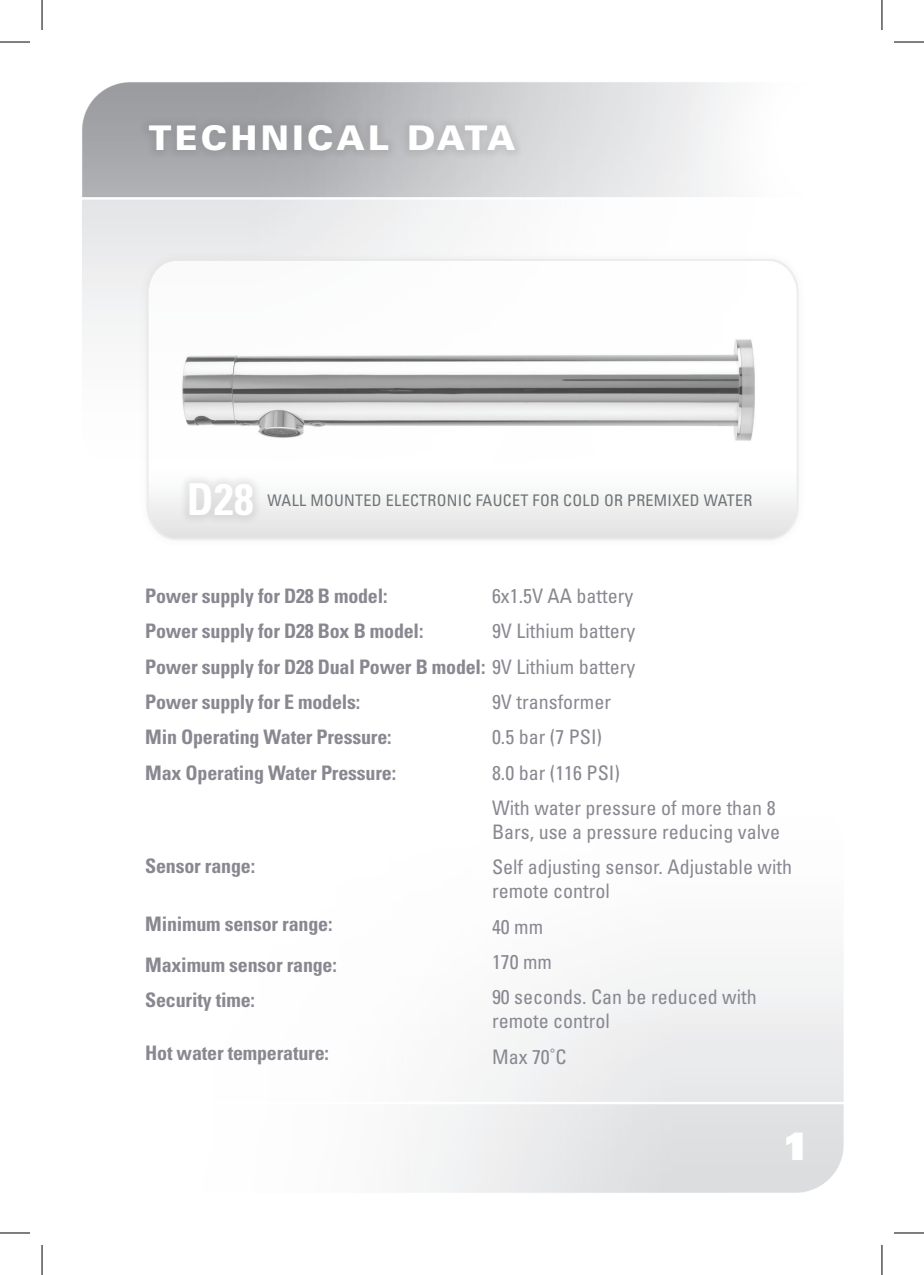
<style>
.page{position:relative;width:924px;height:1275px;background:#fff}
.page>*{position:absolute;margin:0;border:0;box-sizing:border-box;transform-origin:0 0}
.t1{font:700 condensed 44px "Univers";color:#fff}
.t2{font:900 38px "Univers";color:#fff}
.t3{font:900 34px "Univers";letter-spacing:.1em;color:#fff}
.t4{font:700 condensed 20px "Univers";letter-spacing:-.01em;color:#898891}
.t5{font:condensed 20px/24px "Univers";color:#898891}
.t6{font:condensed 16px "Univers";letter-spacing:.02em;color:#6f7477}
.s1{font-weight:400}
</style>
<div class="page">
<div style="left:138px;top:115px;width:387px;height:46px;background:#231f20;opacity:.08"></div>
<div style="left:136px;top:248px;width:673px;height:303px;background:#231f20;opacity:.07"></div>
<svg style="left:145px;top:258px;width:654px;height:283px"></svg>
<div style="left:179px;top:473px;width:84px;height:53px;background:#231f20;opacity:.09"></div>
<hr style="left:0;top:42px;width:30px;height:1px;background:#000">
<hr style="left:893px;top:42px;width:30px;height:1px;background:#000">
<hr style="left:0;top:1232px;width:30px;height:1px;background:#000">
<hr style="left:893px;top:1232px;width:30px;height:1px;background:#000">
<hr style="left:42px;top:0;width:1px;height:30px;background:#000">
<hr style="left:42px;top:1245px;width:1px;height:30px;background:#000">
<hr style="left:881px;top:0;width:1px;height:30px;background:#000">
<hr style="left:881px;top:1245px;width:1px;height:30px;background:#000">
<p class="t3" style="left:149px;top:117px;width:368px">TECHNICAL DATA</p>
<p class="t1" style="left:187px;top:472px;width:68px">D28</p>
<p class="t6" style="left:267px;top:490px;width:486px">WALL MOUNTED ELECTRONIC FAUCET FOR COLD OR PREMIXED WATER</p>
<p class="t4" style="left:145px;top:583px;width:244px">Power supply for D28 B model:</p>
<p class="t4" style="left:145px;top:619px;width:279px">Power supply for D28 Box B model:</p>
<p class="t4" style="left:145px;top:654px;width:491px">Power supply for D28 Dual Power B model: <span class="s1">9V Lithium battery</span></p>
<p class="t4" style="left:145px;top:689px;width:216px">Power supply for E models:</p>
<p class="t4" style="left:145px;top:725px;width:248px">Min Operating Water Pressure:</p>
<p class="t4" style="left:145px;top:760px;width:252px">Max Operating Water Pressure:</p>
<p class="t5" style="left:492px;top:583px;width:143px">6x1.5V AA battery</p>
<p class="t5" style="left:492px;top:619px;width:145px">9V Lithium battery</p>
<p class="t5" style="left:492px;top:689px;width:120px">9V transformer</p>
<p class="t5" style="left:492px;top:725px;width:111px">0.5 bar (7 PSI)</p>
<p class="t5" style="left:492px;top:760px;width:129px">8.0 bar (116 PSI)</p>
<p class="t5" style="left:492px;top:795px;width:289px">With water pressure of more than 8<br>Bars, use a pressure reducing valve</p>
<p class="t5" style="left:492px;top:855px;width:301px">Self adjusting sensor. Adjustable with remote control</p>
<p class="t5" style="left:492px;top:914px;width:53px">40 mm</p>
<p class="t5" style="left:492px;top:949px;width:61px">170 mm</p>
<p class="t5" style="left:492px;top:985px;width:266px">90 seconds. Can be reduced with remote control</p>
<p class="t5" style="left:492px;top:1044px;width:76px">Max 70˚C</p>
<p class="t4" style="left:145px;top:853px;width:111px">Sensor range:</p>
<p class="t4" style="left:145px;top:911px;width:189px">Minimum sensor range:</p>
<p class="t4" style="left:145px;top:952px;width:193px">Maximum sensor range:</p>
<p class="t4" style="left:145px;top:988px;width:111px">Security time:</p>
<p class="t4" style="left:145px;top:1040px;width:185px">Hot water temperature:</p>
<h2 class="t2" style="left:782px;top:1121px;width:28px">1</h2>
</div>
